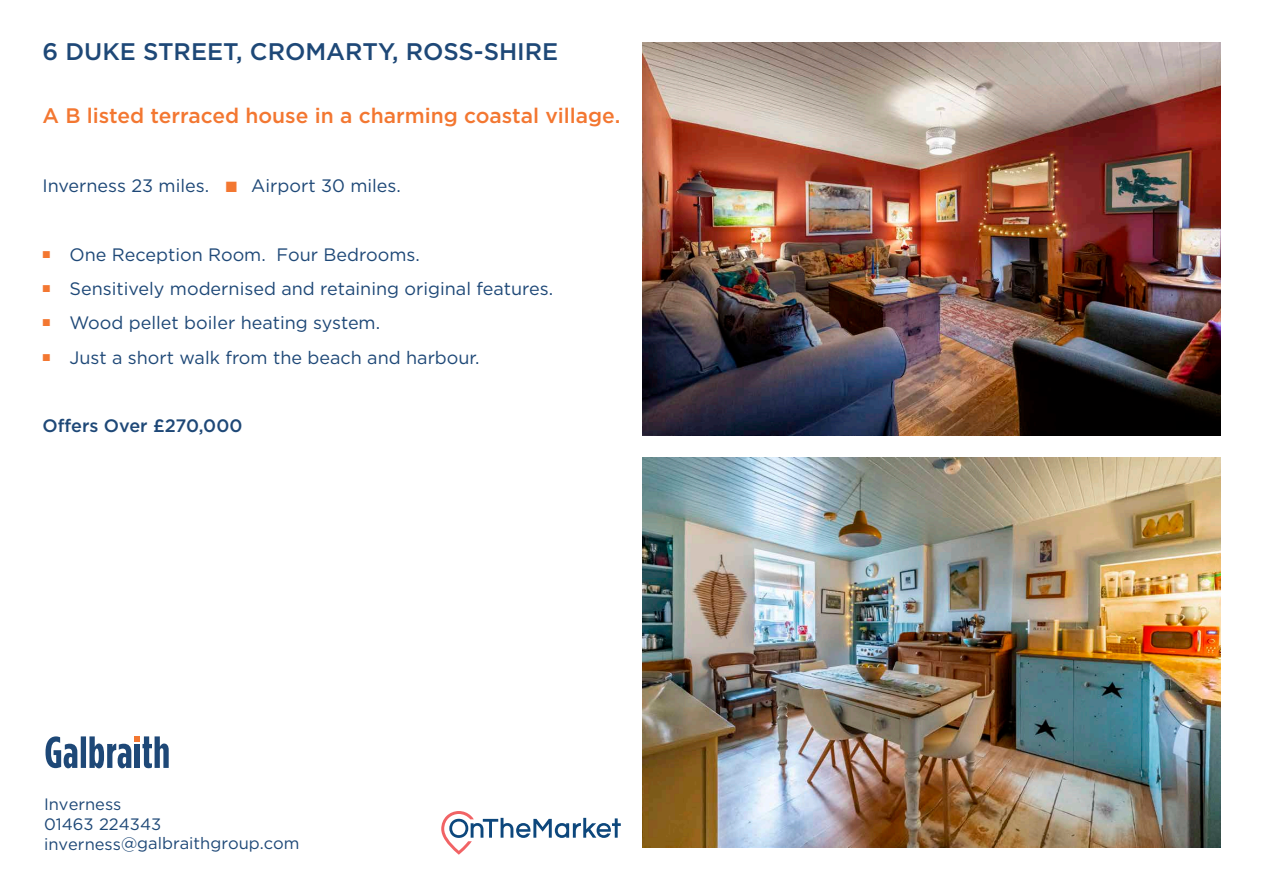
<style>
.page{position:relative;width:1263px;height:893px;background:#fff}
.page>*{position:absolute;margin:0;border:0;box-sizing:border-box;transform-origin:0 0}
.t1{font:500 24px "Gotham HTF";color:#1e4877}
.t2{font:500 21px "Gotham HTF";color:#f37731}
.t3{font:18px "Gotham HTF";color:#1e4877}
.t4{font:500 18px "Gotham HTF";color:#1e4877}
.t5{font:16.5px "Gotham HTF";color:#1e4877}
.s1{font-family:"Proxima Nova";color:#f37731}
</style>
<div class="page">
<svg style="left:46px;top:736px;width:123px;height:32px"></svg>
<div style="left:135px;top:744px;width:5px;height:24px;background:#1e4877"></div>
<img style="left:642px;top:42px;width:578px;height:394px">
<img style="left:642px;top:457px;width:578px;height:391px">
<svg style="left:441px;top:811px;width:180px;height:44px"></svg>
<p class="t1" style="left:43px;top:38px;width:517px">6 DUKE STREET, CROMARTY, ROSS-SHIRE</p>
<p class="t2" style="left:43px;top:104px;width:579px">A B listed terraced house in a charming coastal village.</p>
<p class="t3" style="left:43px;top:176px;width:360px">Inverness 23 miles. <span class="s1">■</span> Airport 30 miles.</p>
<p class="t3" style="left:43px;top:244px;width:379px"><sup>■</sup> One Reception Room. Four Bedrooms.</p>
<p class="t3" style="left:43px;top:279px;width:512px"><sup>■</sup> Sensitively modernised and retaining original features.</p>
<p class="t3" style="left:43px;top:313px;width:339px"><sup>■</sup> Wood pellet boiler heating system.</p>
<p class="t3" style="left:43px;top:347px;width:439px"><sup>■</sup> Just a short walk from the beach and harbour.</p>
<p class="t4" style="left:43px;top:416px;width:201px">Offers Over £270,000</p>
<p class="t5" style="left:44px;top:795px;width:79px">Inverness</p>
<p class="t5" style="left:44px;top:815px;width:119px">01463 224343</p>
<p class="t5" style="left:44px;top:834px;width:257px">inverness@galbraithgroup.com</p>
</div>
